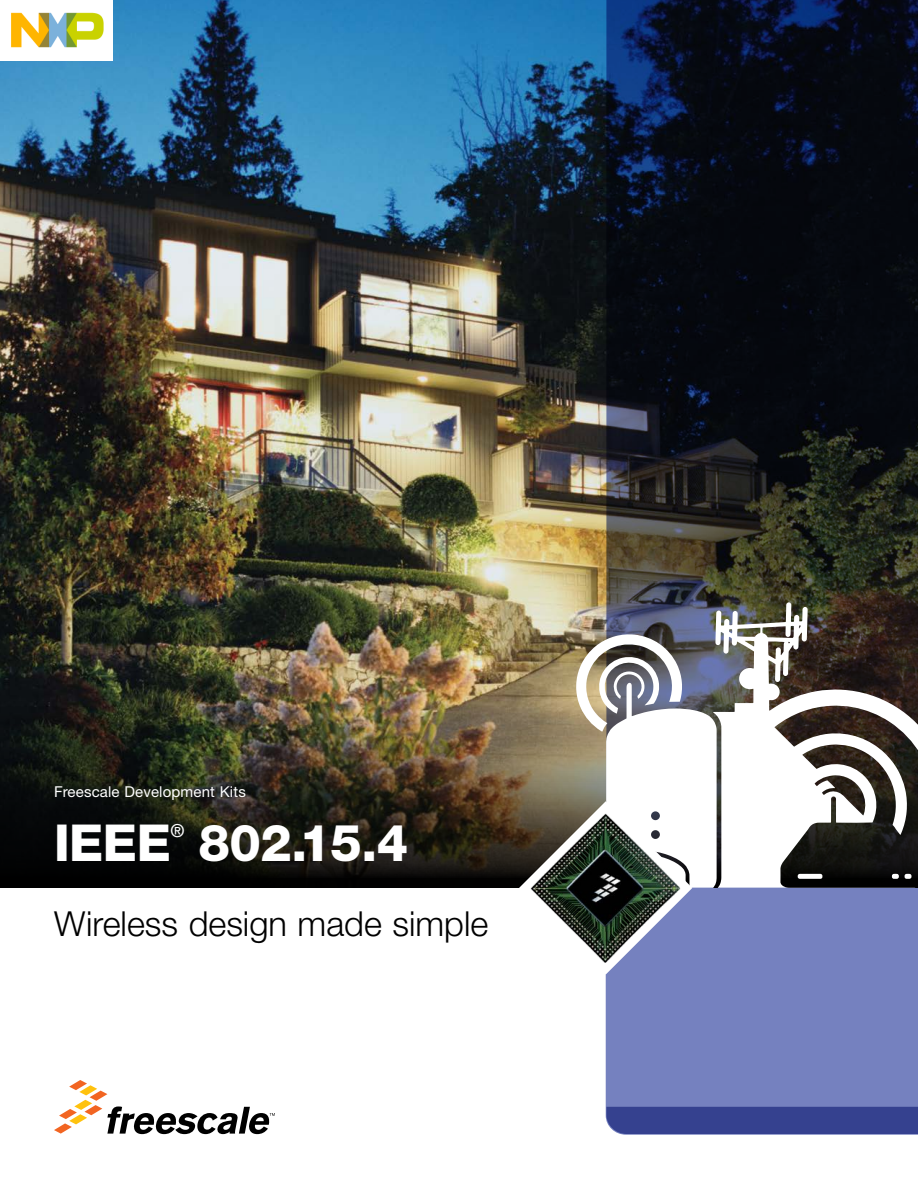
<style>
.page{position:relative;width:918px;height:1188px;background:#fff}
.page>*{position:absolute;margin:0;border:0;box-sizing:border-box;transform-origin:0 0}
.t1{font:800 51px "Helvetica Neue LT Pro";letter-spacing:-.01em;color:#fff}
.t2{font:300 34.5px "Helvetica Neue LT Pro";color:#000}
.t3{font:500 18px "Helvetica Neue LT Pro";color:#fff}
.t4{font:15px "Helvetica Neue LT Pro";letter-spacing:.01em;color:#fff}
</style>
<div class="page">
<svg style="left:54px;top:1080px;width:221px;height:54px"></svg>
<img style="left:0;top:0;width:606px;height:690px">
<img style="left:0;top:690px;width:600px;height:198px">
<svg style="left:606px;top:0;width:312px;height:602px;background:#11151c"></svg>
<svg style="left:575px;top:634px;width:25px;height:98px"></svg>
<svg style="left:600px;top:602px;width:318px;height:435px"></svg>
<svg style="left:606px;top:888px;width:312px;height:247px;background:#6d79b9"></svg>
<svg style="left:519px;top:801px;width:173px;height:174px"></svg>
<img style="left:529px;top:811px;width:154px;height:154px">
<img style="left:0;top:0;width:112px;height:60px">
<p class="t4" style="left:54px;top:782px;width:193px">Freescale Development Kits</p>
<h1 class="t1" style="left:54px;top:812px;width:118px">IEEE</h1>
<p class="t3" style="left:170px;top:819px;width:16px">®</p>
<h1 class="t1" style="left:198px;top:812px;width:212px">802.15.4</h1>
<h2 class="t2" style="left:54px;top:903px;width:436px">Wireless design made simple</h2>
</div>
